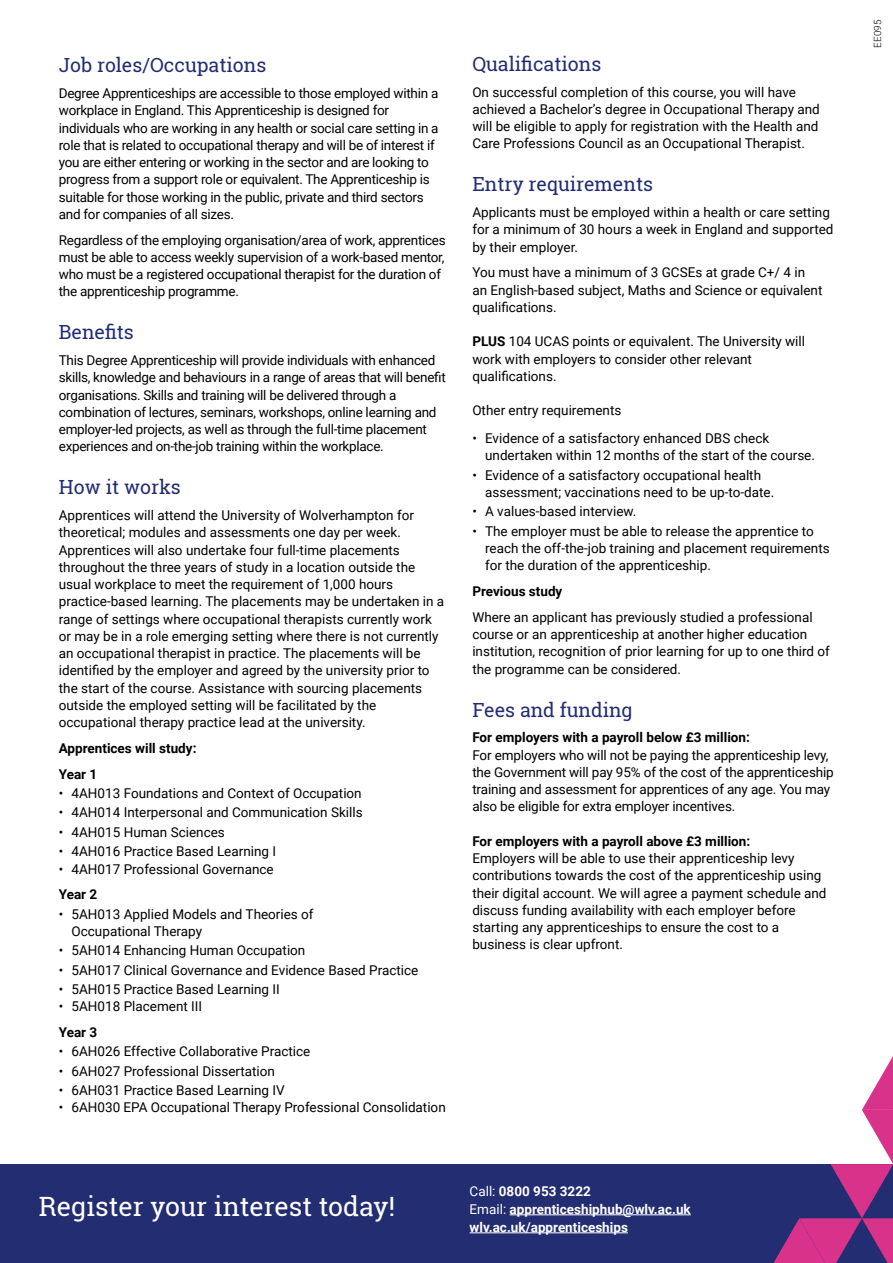
<style>
.page{position:relative;width:893px;height:1263px;background:#fff}
.page>*{position:absolute;margin:0;border:0;box-sizing:border-box;transform-origin:0 0}
.t1{font:26.55px "Roboto Slab";color:#fff}
.t2{font:19.5px "Roboto Slab";color:#232d71}
.t3{font:13.5px/17.2px "Roboto";color:#000}
.t4{font:13.5px/17.2px "Roboto";letter-spacing:-.02em;color:#000}
.t5{font:700 13.5px/25.8px "Roboto";color:#000}
.t6{font:700 13.5px/18px "Roboto";color:#fff}
.t7{font:300 9.9px "Roboto";letter-spacing:.01em;color:#000}
.s1{font-weight:700}
.s2{font-weight:400}
</style>
<div class="page">
<div style="left:0;top:1164px;width:893px;height:99px;background:#232d71"></div>
<hr style="left:510px;top:1214px;width:181px;height:1px;background:#fff">
<hr style="left:470px;top:1232px;width:158px;height:1px;background:#fff">
<svg style="left:773px;top:1056px;width:120px;height:207px"></svg>
<h2 class="t2" style="left:59px;top:52px;width:209px">Job roles/Occupations</h2>
<p class="t4" style="left:59px;top:84px;width:381px">Degree Apprenticeships are accessible to those employed within a workplace in England. This Apprenticeship is designed for individuals who are working in any health or social care setting in a role that is related to occupational therapy and will be of interest if you are either entering or working in the sector and are looking to progress from a support role or equivalent. The Apprenticeship is suitable for those working in the public, private and third sectors and for companies of all sizes.</p>
<p class="t4" style="left:59px;top:231px;width:388px">Regardless of the employing organisation/area of work, apprentices must be able to access weekly supervision of a work-based mentor, who must be a registered occupational therapist for the duration of the apprenticeship programme.</p>
<h2 class="t2" style="left:59px;top:319px;width:77px">Benefits</h2>
<p class="t4" style="left:59px;top:351px;width:389px">This Degree Apprenticeship will provide individuals with enhanced skills, knowledge and behaviours in a range of areas that will benefit organisations. Skills and training will be delivered through a combination of lectures, seminars, workshops, online learning and employer-led projects, as well as through the full-time placement experiences and on-the-job training within the workplace.</p>
<h2 class="t2" style="left:59px;top:474px;width:124px">How it works</h2>
<p class="t3" style="left:59px;top:506px;width:387px">Apprentices will attend the University of Wolverhampton for theoretical; modules and assessments one day per week.<br>Apprentices will also undertake four full-time placements throughout the three years of study in a location outside the usual workplace to meet the requirement of 1,000 hours practice-based learning. The placements may be undertaken in a range of settings where occupational therapists currently work or may be in a role emerging setting where there is not currently an occupational therapist in practice. The placements will be identified by the employer and agreed by the university prior to the start of the course. Assistance with sourcing placements outside the employed setting will be facilitated by the occupational therapy practice lead at the university.</p>
<p class="t5" style="left:59px;top:735px;width:139px">Apprentices will study:<br>Year 1</p>
<p class="t3" style="left:59px;top:784px;width:304px">• 4AH013 Foundations and Context of Occupation</p>
<p class="t3" style="left:59px;top:803px;width:305px">• 4AH014 Interpersonal and Communication Skills</p>
<p class="t3" style="left:59px;top:823px;width:168px">• 4AH015 Human Sciences</p>
<p class="t3" style="left:59px;top:842px;width:219px">• 4AH016 Practice Based Learning I</p>
<p class="t3" style="left:59px;top:859px;width:216px">• 4AH017 Professional Governance</p>
<p class="t5" style="left:59px;top:881px;width:40px">Year 2</p>
<p class="t3" style="left:72px;top:905px;width:244px;text-indent:-13px">• 5AH013 Applied Models and Theories of<br>Occupational Therapy</p>
<p class="t3" style="left:59px;top:941px;width:248px">• 5AH014 Enhancing Human Occupation</p>
<p class="t3" style="left:59px;top:961px;width:361px">• 5AH017 Clinical Governance and Evidence Based Practice</p>
<p class="t3" style="left:59px;top:980px;width:222px">• 5AH015 Practice Based Learning II</p>
<p class="t3" style="left:59px;top:997px;width:145px">• 5AH018 Placement III</p>
<p class="t5" style="left:59px;top:1019px;width:40px">Year 3</p>
<p class="t3" style="left:59px;top:1042px;width:253px">• 6AH026 Effective Collaborative Practice</p>
<p class="t3" style="left:59px;top:1062px;width:218px">• 6AH027 Professional Dissertation</p>
<p class="t3" style="left:59px;top:1081px;width:227px">• 6AH031 Practice Based Learning IV</p>
<p class="t3" style="left:59px;top:1098px;width:388px">• 6AH030 EPA Occupational Therapy Professional Consolidation</p>
<h2 class="t2" style="left:472px;top:50px;width:130px">Qualifications</h2>
<p class="t3" style="left:472px;top:83px;width:349px">On successful completion of this course, you will have achieved a Bachelor’s degree in Occupational Therapy and will be eligible to apply for registration with the Health and Care Professions Council as an Occupational Therapist.</p>
<h2 class="t2" style="left:472px;top:171px;width:182px">Entry requirements</h2>
<p class="t3" style="left:472px;top:203px;width:363px">Applicants must be employed within a health or care setting for a minimum of 30 hours a week in England and supported by their employer.</p>
<p class="t3" style="left:472px;top:263px;width:352px">You must have a minimum of 3 GCSEs at grade C+/ 4 in an English-based subject, Maths and Science or equivalent qualifications.</p>
<p class="t3" style="left:472px;top:332px;width:334px"><span class="s1">PLUS</span> 104 UCAS points or equivalent. The University will work with employers to consider other relevant qualifications.</p>
<p class="t3" style="left:472px;top:401px;width:151px">Other entry requirements</p>
<p class="t3" style="left:485px;top:429px;width:331px;text-indent:-13px">• Evidence of a satisfactory enhanced DBS check undertaken within 12 months of the start of the course.</p>
<p class="t3" style="left:485px;top:466px;width:291px;text-indent:-13px">• Evidence of a satisfactory occupational health assessment; vaccinations need to be up-to-date.</p>
<p class="t3" style="left:472px;top:503px;width:166px">• A values-based interview.</p>
<p class="t3" style="left:485px;top:522px;width:346px;text-indent:-13px">• The employer must be able to release the apprentice to reach the off-the-job training and placement requirements for the duration of the apprenticeship.</p>
<p class="t5" style="left:472px;top:578px;width:92px">Previous study</p>
<p class="t3" style="left:472px;top:608px;width:359px">Where an applicant has previously studied a professional course or an apprenticeship at another higher education institution, recognition of prior learning for up to one third of the programme can be considered.</p>
<h2 class="t2" style="left:472px;top:696px;width:162px">Fees and funding</h2>
<p class="t5" style="left:472px;top:724px;width:279px">For employers with a payroll below £3 million:</p>
<p class="t3" style="left:472px;top:746px;width:363px">For employers who will not be paying the apprenticeship levy, the Government will pay 95% of the cost of the apprenticeship training and assessment for apprentices of any age. You may also be eligible for extra employer incentives.</p>
<p class="t5" style="left:472px;top:828px;width:279px">For employers with a payroll above £3 million:</p>
<p class="t3" style="left:472px;top:849px;width:356px">Employers will be able to use their apprenticeship levy contributions towards the cost of the apprenticeship using their digital account. We will agree a payment schedule and discuss funding availability with each employer before starting any apprenticeships to ensure the cost to a business is clear upfront.</p>
<h1 class="t1" style="left:39px;top:1188px;width:358px">Register your interest today!</h1>
<p class="t6" style="left:470px;top:1181px;width:223px"><span class="s2">Call:</span> 0800 953 3222<br><span class="s2">Email:</span> apprenticeshiphub@wlv.ac.uk wlv.ac.uk/apprenticeships</p>
<p class="t7" style="left:871px;top:48px;width:30px;rotate:-90deg">EE095</p>
</div>
